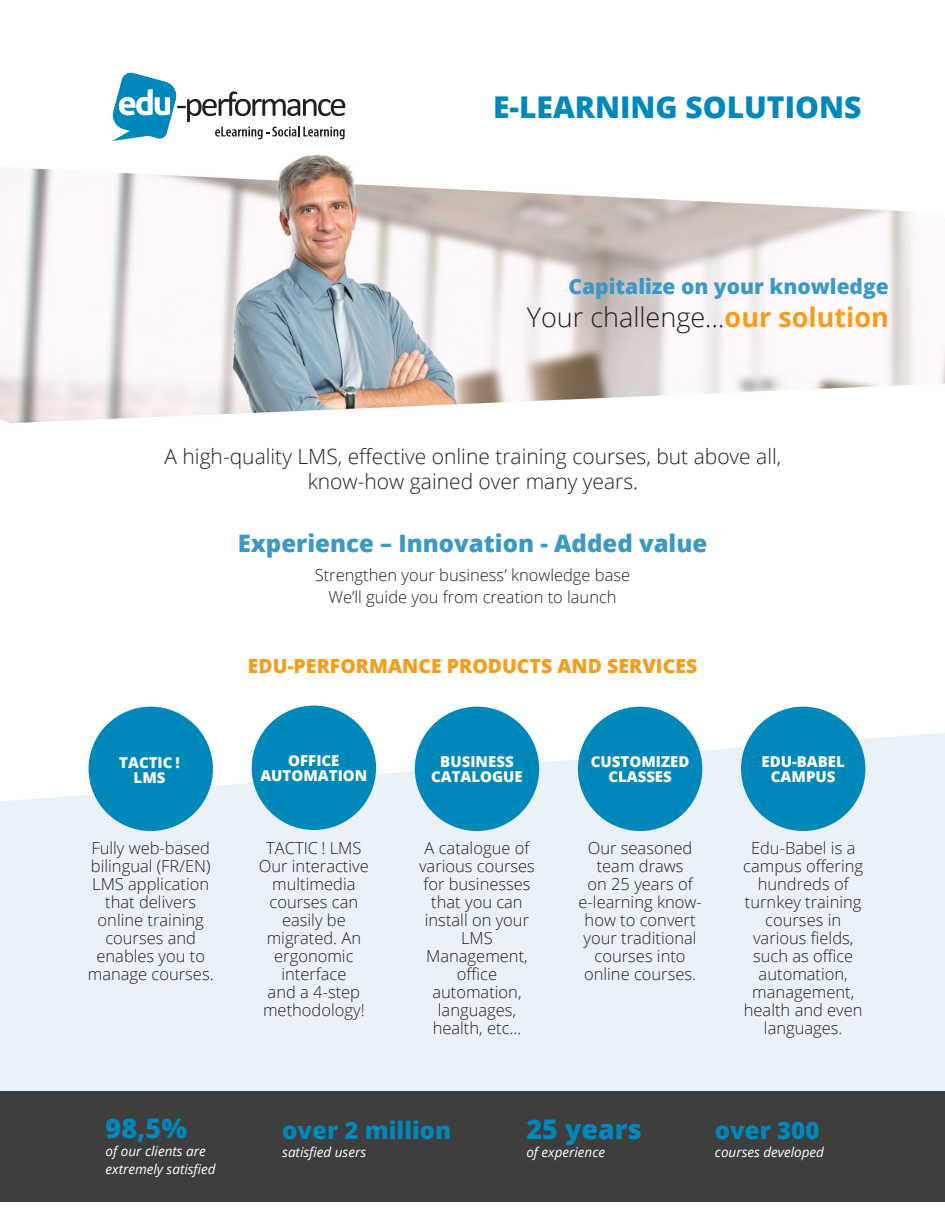
<style>
.page{position:relative;width:945px;height:1215px;background:#fff}
.page>*{position:absolute;margin:0;border:0;box-sizing:border-box;transform-origin:0 0}
.t1{font:800 30px "Open Sans";color:#0088ba}
.t2{font:300 27px "Open Sans";color:#231f20}
.t3{font:800 27px "Open Sans";color:#0088ba}
.t4{font:800 24px "Open Sans";color:#3b99c5}
.t5{font:800 24px "Open Sans";color:#0088ba}
.t6{font:300 21px/25.2px "Open Sans";color:#231f20;text-align:center}
.t7{font:800 21px "Open Sans";color:#3b99c5}
.t8{font:800 19.5px "Open Sans";color:#f89c1c}
.t9{font:300 16.5px/18px "Open Sans";color:#231f20;text-align:center}
.t10{font:800 15px/15px "Open Sans";color:#fff;text-align:center}
.t11{font:italic 13.5px/18px "Open Sans";color:#fff}
.s1{font-weight:700;color:#f89c1c}
</style>
<div class="page">
<img style="left:0;top:155px;width:945px;height:268px">
<div style="left:0;top:733px;width:945px;height:358px;background:#eaf1f7"></div>
<svg style="left:112px;top:72px;width:233px;height:69px"></svg>
<div style="left:89px;top:707px;width:124px;height:124px;background:#0088ba;border-radius:50%"></div>
<div style="left:252px;top:706px;width:124px;height:124px;background:#0088ba;border-radius:50%"></div>
<div style="left:415px;top:707px;width:124px;height:124px;background:#0088ba;border-radius:50%"></div>
<div style="left:578px;top:707px;width:124px;height:124px;background:#0088ba;border-radius:50%"></div>
<div style="left:741px;top:707px;width:124px;height:124px;background:#0088ba;border-radius:50%"></div>
<div style="left:0;top:1091px;width:945px;height:111px;background:#3e3e3f"></div>
<h1 class="t1" style="left:493px;top:85px;width:370px">E-LEARNING SOLUTIONS</h1>
<p class="t7" style="left:569px;top:270px;width:322px">Capitalize on your knowledge</p>
<h2 class="t2" style="left:527px;top:298px;width:364px">Your challenge…<span class="s1">our solution</span></h2>
<p class="t6" style="left:164px;top:443px;width:618px">A high-quality LMS, effective online training courses, but above all, know-how gained over many years.</p>
<h3 class="t4" style="left:238px;top:525px;width:471px">Experience – Innovation - Added value</h3>
<p class="t9" style="left:315px;top:563px;width:317px;line-height:22.5px">Strengthen your business’ knowledge base<br>We’ll guide you from creation to launch</p>
<p class="t10" style="left:119px;top:754px;width:62px">TACTIC !<br>LMS</p>
<p class="t9" style="left:88px;top:839px;width:127px">Fully web-based bilingual (FR/EN)<br>LMS application that delivers online training courses and enables you to manage courses.</p>
<h2 class="t3" style="left:106px;top:1107px;width:83px">98,5%</h2>
<p class="t11" style="left:106px;top:1142px;width:112px">of our clients are extremely satisfied</p>
<p class="t8" style="left:248px;top:652px;width:451px">EDU-PERFORMANCE PRODUCTS AND SERVICES</p>
<p class="t10" style="left:260px;top:752px;width:109px">OFFICE<br>AUTOMATION</p>
<p class="t9" style="left:259px;top:839px;width:111px">TACTIC ! LMS<br>Our interactive multimedia courses can easily be migrated. An ergonomic interface<br>and a 4-step methodology!</p>
<p class="t10" style="left:431px;top:753px;width:93px">BUSINESS<br>CATALOGUE</p>
<p class="t9" style="left:419px;top:839px;width:117px">A catalogue of various courses for businesses that you can install on your<br>LMS<br>Management, office automation, languages, health, etc...</p>
<p class="t10" style="left:591px;top:753px;width:100px">CUSTOMIZED<br>CLASSES</p>
<p class="t9" style="left:579px;top:839px;width:125px">Our seasoned team draws<br>on 25 years of e-learning know&shy;how to convert your traditional courses into online courses.</p>
<p class="t10" style="left:762px;top:753px;width:85px">EDU-BABEL<br>CAMPUS</p>
<p class="t9" style="left:743px;top:839px;width:121px">Edu-Babel is a campus offering hundreds of turnkey training courses in various fields, such as office automation, management, health and even languages.</p>
<h3 class="t5" style="left:282px;top:1112px;width:171px">over 2 million</h3>
<p class="t11" style="left:282px;top:1142px;width:85px">satisfied users</p>
<h2 class="t3" style="left:526px;top:1108px;width:117px">25 years</h2>
<p class="t11" style="left:526px;top:1142px;width:80px">of experience</p>
<h3 class="t5" style="left:715px;top:1112px;width:106px">over 300</h3>
<p class="t11" style="left:715px;top:1142px;width:111px">courses developed</p>
</div>
